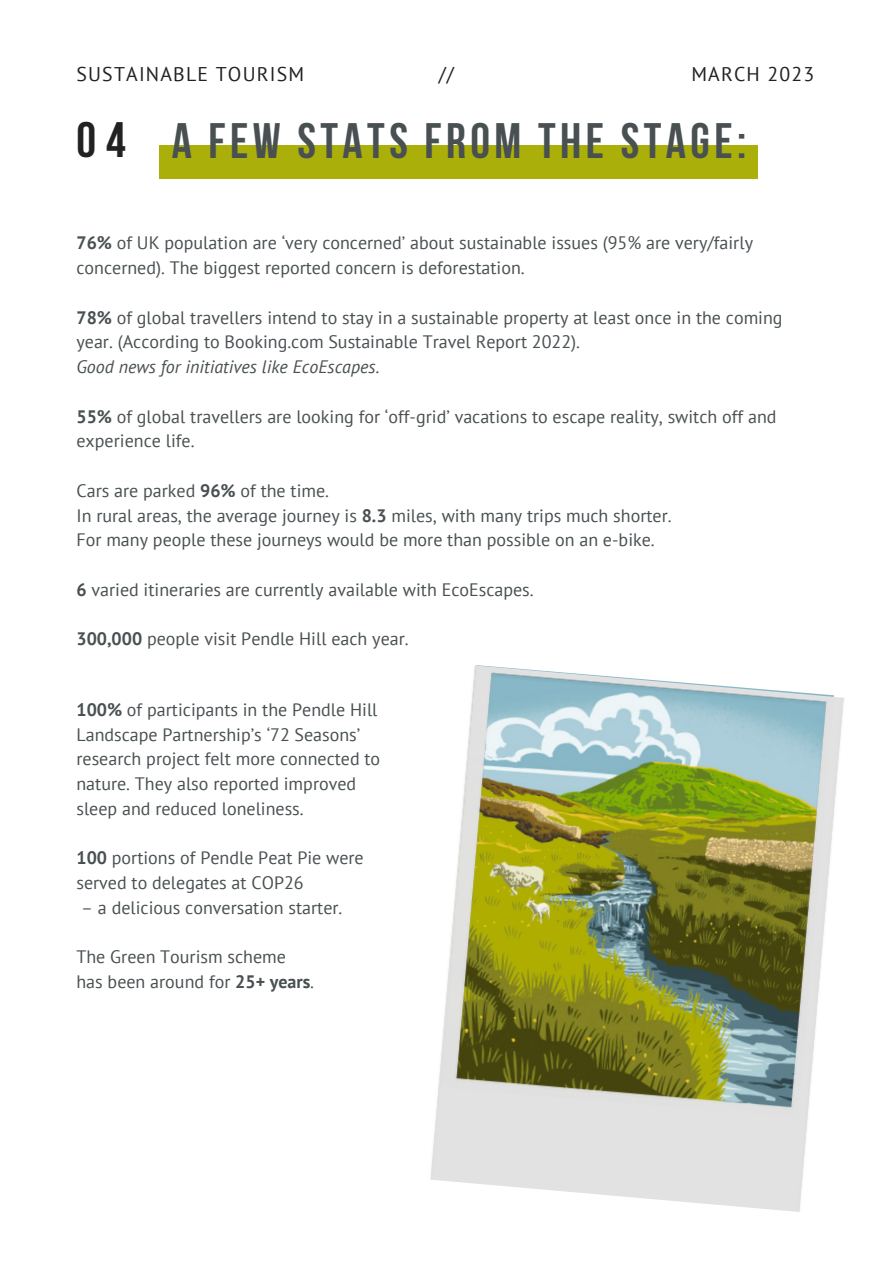
<style>
.page{position:relative;width:893px;height:1264px;background:#fff}
.page>*{position:absolute;margin:0;border:0;box-sizing:border-box;transform-origin:0 0}
.t1{font:700 49.65px "Bebas Neue";letter-spacing:.09em;color:#495052}
.t2{font:19.8px "PT Sans";letter-spacing:.06em;color:#222}
.t3{font:18px/24.8px "PT Sans";color:#495052}
.t4{font:italic 18px "PT Sans";color:#495052}
.s1{color:#222}
.s2{font-weight:700}
</style>
<div class="page">
<div style="left:160px;top:146px;width:598px;height:32px;background:#aaaf09"></div>
<img style="left:430px;top:665px;width:414px;height:547px">
<p class="t2" style="left:76px;top:61px;width:229px">SUSTAINABLE TOURISM</p>
<p class="t2" style="left:438px;top:61px;width:17px">//</p>
<p class="t2" style="left:691px;top:61px;width:124px">MARCH 2023</p>
<h1 class="t1" style="left:76px;top:121px;width:671px"><span class="s1">04</span> A FEW STATS FROM THE STAGE:</h1>
<p class="t3" style="left:76px;top:230px;width:678px"><span class="s2">76%</span> of UK population are ‘very concerned’ about sustainable issues (95% are very/fairly concerned). The biggest reported concern is deforestation.</p>
<p class="t3" style="left:76px;top:304px;width:707px"><span class="s2">78%</span> of global travellers intend to stay in a sustainable property at least once in the coming year. (According to Booking.com Sustainable Travel Report 2022).</p>
<p class="t4" style="left:76px;top:355px;width:304px">Good news for initiatives like EcoEscapes.</p>
<p class="t3" style="left:76px;top:403px;width:701px"><span class="s2">55%</span> of global travellers are looking for ‘off-grid’ vacations to escape reality, switch off and experience life.</p>
<p class="t3" style="left:76px;top:477px;width:596px">Cars are parked <span class="s2">96%</span> of the time.<br>In rural areas, the average journey is <span class="s2">8.3</span> miles, with many trips much shorter.<br>For many people these journeys would be more than possible on an e-bike.</p>
<p class="t3" style="left:76px;top:576px;width:458px"><span class="s2">6</span> varied itineraries are currently available with EcoEscapes.</p>
<p class="t3" style="left:76px;top:626px;width:334px"><span class="s2">300,000</span> people visit Pendle Hill each year.</p>
<p class="t3" style="left:76px;top:696px;width:305px"><span class="s2">100%</span> of participants in the Pendle Hill Landscape Partnership’s ‘72 Seasons’ research project felt more connected to nature. They also reported improved sleep and reduced loneliness.</p>
<p class="t3" style="left:76px;top:845px;width:289px"><span class="s2">100</span> portions of Pendle Peat Pie were served to delegates at COP26</p>
<p class="t3" style="left:81px;top:894px;width:263px">– a delicious conversation starter.</p>
<p class="t3" style="left:76px;top:944px;width:239px">The Green Tourism scheme has been around for <span class="s2">25+ years</span>.</p>
</div>
